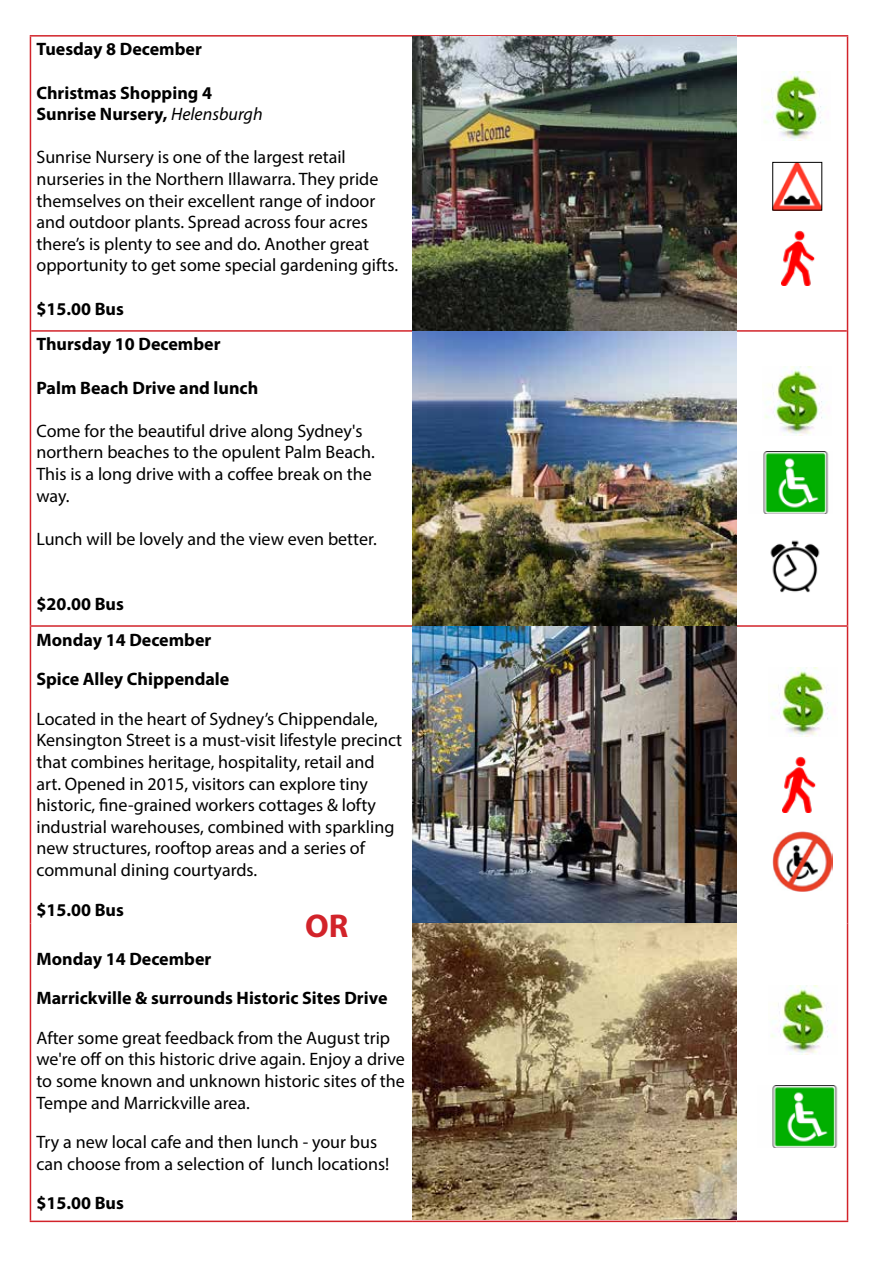
<style>
.page{position:relative;width:893px;height:1263px;background:#fff}
.page>*{position:absolute;margin:0;border:0;box-sizing:border-box;transform-origin:0 0}
.t1{font:700 33px "Myriad Pro";color:#d2232a}
.t2{font:18px/21.6px "Myriad Pro";color:#000}
.t3{font:700 18px/35.8px "Myriad Pro";color:#000}
.s1{font-weight:400;font-style:italic}
</style>
<div class="page">
<img style="left:764px;top:72px;width:57px;height:69px">
<img style="left:771px;top:668px;width:57px;height:69px">
<img style="left:771px;top:985px;width:57px;height:69px">
<img style="left:782px;top:230px;width:33px;height:56px">
<img style="left:772px;top:1085px;width:66px;height:62px">
<img style="left:774px;top:164px;width:46px;height:45px">
<img style="left:765px;top:366px;width:57px;height:69px">
<img style="left:763px;top:451px;width:66px;height:63px">
<img style="left:770px;top:540px;width:50px;height:53px">
<img style="left:782px;top:756px;width:34px;height:56px">
<img style="left:773px;top:831px;width:59px;height:60px">
<hr style="left:30px;top:625px;width:382px;height:2px;background:#d2232a">
<hr style="left:30px;top:627px;width:1px;height:296px;background:#d2232a">
<hr style="left:412px;top:625px;width:325px;height:2px;background:#d2232a">
<hr style="left:737px;top:625px;width:111px;height:2px;background:#d2232a">
<hr style="left:847px;top:627px;width:1px;height:296px;background:#d2232a">
<hr style="left:30px;top:331px;width:1px;height:294px;background:#d2232a">
<hr style="left:847px;top:331px;width:1px;height:294px;background:#d2232a">
<hr style="left:30px;top:35px;width:382px;height:2px;background:#d2232a">
<hr style="left:30px;top:37px;width:1px;height:294px;background:#d2232a">
<hr style="left:412px;top:35px;width:325px;height:2px;background:#d2232a">
<hr style="left:737px;top:35px;width:111px;height:2px;background:#d2232a">
<hr style="left:847px;top:37px;width:1px;height:294px;background:#d2232a">
<hr style="left:31px;top:330px;width:381px;height:2px;background:#d2232a">
<hr style="left:412px;top:330px;width:325px;height:2px;background:#d2232a">
<hr style="left:737px;top:330px;width:110px;height:2px;background:#d2232a">
<hr style="left:30px;top:923px;width:1px;height:297px;background:#d2232a">
<hr style="left:847px;top:923px;width:1px;height:297px;background:#d2232a">
<hr style="left:30px;top:1220px;width:382px;height:2px;background:#d2232a">
<hr style="left:412px;top:1220px;width:325px;height:2px;background:#d2232a">
<hr style="left:737px;top:1220px;width:111px;height:2px;background:#d2232a">
<img style="left:412px;top:37px;width:325px;height:293px">
<img style="left:412px;top:332px;width:325px;height:293px">
<img style="left:412px;top:627px;width:325px;height:593px">
<p class="t3" style="left:36px;top:31px;width:167px">Tuesday 8 December</p>
<p class="t3" style="left:36px;top:81px;width:228px;line-height:21.6px">Christmas Shopping 4<br>Sunrise Nursery, <span class="s1">Helensburgh</span></p>
<p class="t2" style="left:36px;top:146px;width:363px">Sunrise Nursery is one of the largest retail nurseries in the Northern Illawarra. They pride themselves on their excellent range of indoor and outdoor plants. Spread across four acres there’s is plenty to see and do. Another great opportunity to get some special gardening gifts.</p>
<p class="t3" style="left:36px;top:290px;width:186px">$15.00 Bus<br>Thursday 10 December</p>
<p class="t3" style="left:36px;top:369px;width:223px">Palm Beach Drive and lunch</p>
<p class="t2" style="left:36px;top:420px;width:340px">Come for the beautiful drive along Sydney's northern beaches to the opulent Palm Beach.<br>This is a long drive with a coffee break on the way.</p>
<p class="t2" style="left:36px;top:528px;width:342px">Lunch will be lovely and the view even better.</p>
<p class="t3" style="left:36px;top:585px;width:176px">$20.00 Bus<br>Monday 14 December</p>
<p class="t3" style="left:36px;top:660px;width:194px">Spice Alley Chippendale</p>
<p class="t2" style="left:36px;top:708px;width:367px">Located in the heart of Sydney’s Chippendale, Kensington Street is a must-visit lifestyle precinct that combines heritage, hospitality, retail and art. Opened in 2015, visitors can explore tiny historic, fine-grained workers cottages &amp; lofty industrial warehouses, combined with sparkling new structures, rooftop areas and a series of communal dining courtyards.</p>
<p class="t3" style="left:36px;top:891px;width:89px">$15.00 Bus</p>
<p class="t3" style="left:36px;top:940px;width:176px">Monday 14 December</p>
<p class="t3" style="left:36px;top:980px;width:353px">Marrickville &amp; surrounds Historic Sites Drive</p>
<p class="t2" style="left:36px;top:1027px;width:370px">After some great feedback from the August trip we're off on this historic drive again. Enjoy a drive to some known and unknown historic sites of the Tempe and Marrickville area.</p>
<p class="t2" style="left:36px;top:1131px;width:354px">Try a new local cafe and then lunch - your bus can choose from a selection of lunch locations!</p>
<p class="t3" style="left:36px;top:1185px;width:89px">$15.00 Bus</p>
<h1 class="t1" style="left:305px;top:904px;width:45px">OR</h1>
</div>
